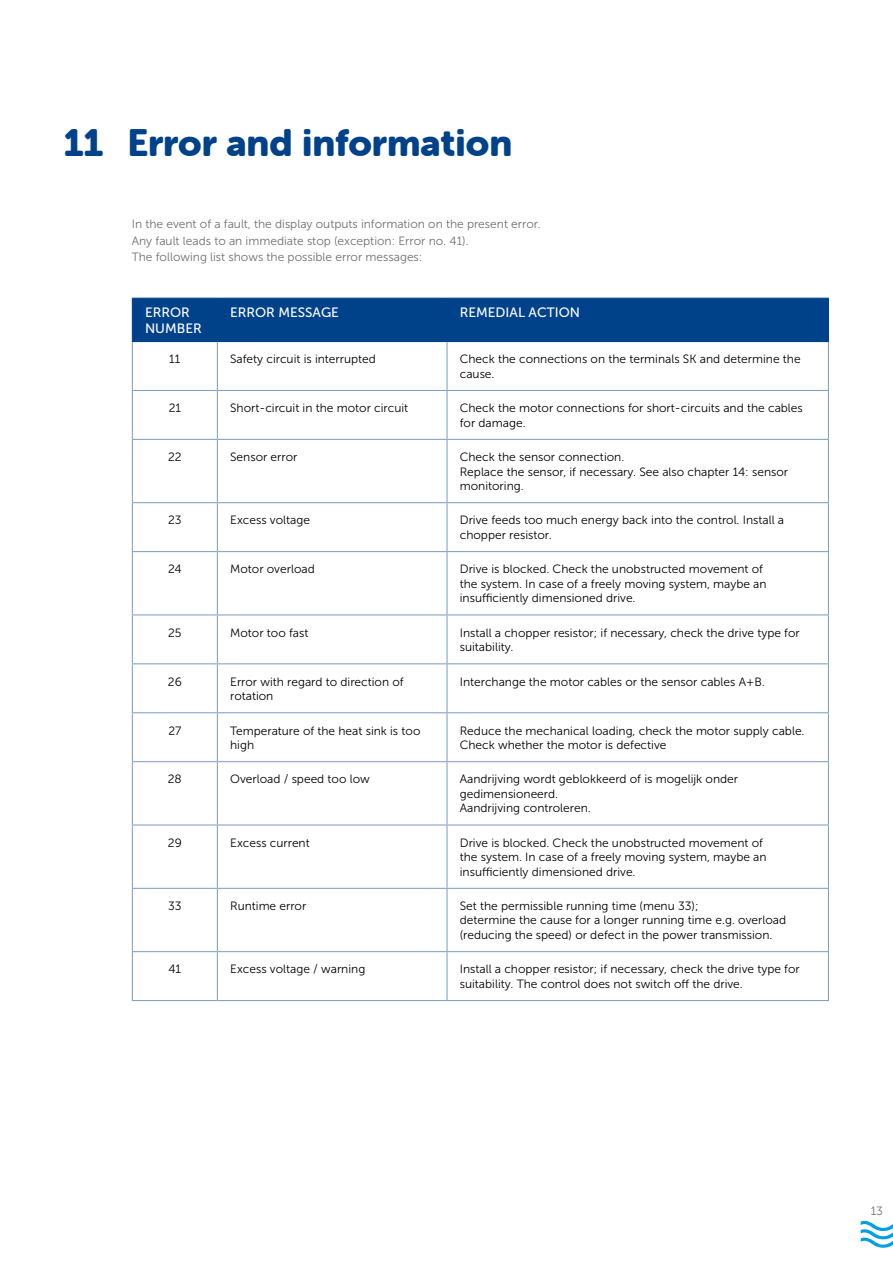
<style>
.page{position:relative;width:893px;height:1263px;background:#fff}
.page>*{position:absolute;margin:0;border:0;box-sizing:border-box;transform-origin:0 0}
.t1{font:37.5px "Museo Sans Rounded 900";color:#004289}
.t2{font:13.5px/16.2px "Museo Sans 500";color:#fff}
.t3{font:12px/14.4px "Museo Sans 300";color:#000}
.t4{font:12px/16.5px "Museo Sans 300";color:#706f6f}
</style>
<div class="page">
<svg style="left:861px;top:1221px;width:32px;height:27px"></svg>
<div style="left:133px;top:299px;width:695px;height:42px;background:#004289"></div>
<hr style="left:132px;top:298px;width:85px;height:1px;background:#004289">
<hr style="left:132px;top:299px;width:1px;height:42px;background:#004289">
<hr style="left:217px;top:298px;width:230px;height:1px;background:#004289">
<hr style="left:217px;top:299px;width:1px;height:42px;background:#004289">
<hr style="left:447px;top:298px;width:382px;height:1px;background:#004289">
<hr style="left:446px;top:299px;width:2px;height:42px;background:#004289">
<hr style="left:828px;top:299px;width:1px;height:42px;background:#004289">
<hr style="left:132px;top:341px;width:85px;height:1px;background:#004289">
<hr style="left:217px;top:341px;width:230px;height:1px;background:#004289">
<hr style="left:447px;top:341px;width:382px;height:1px;background:#004289">
<hr style="left:132px;top:342px;width:1px;height:48px;background:#80a1c4">
<hr style="left:217px;top:342px;width:1px;height:48px;background:#80a1c4">
<hr style="left:446px;top:342px;width:2px;height:48px;background:#80a1c4">
<hr style="left:828px;top:342px;width:1px;height:48px;background:#80a1c4">
<hr style="left:132px;top:390px;width:85px;height:1px;background:#80a1c4">
<hr style="left:132px;top:391px;width:1px;height:48px;background:#80a1c4">
<hr style="left:217px;top:390px;width:230px;height:1px;background:#80a1c4">
<hr style="left:217px;top:391px;width:1px;height:48px;background:#80a1c4">
<hr style="left:447px;top:390px;width:382px;height:1px;background:#80a1c4">
<hr style="left:446px;top:391px;width:2px;height:48px;background:#80a1c4">
<hr style="left:828px;top:391px;width:1px;height:48px;background:#80a1c4">
<hr style="left:132px;top:439px;width:85px;height:1px;background:#80a1c4">
<hr style="left:132px;top:440px;width:1px;height:62px;background:#80a1c4">
<hr style="left:217px;top:439px;width:230px;height:1px;background:#80a1c4">
<hr style="left:217px;top:440px;width:1px;height:62px;background:#80a1c4">
<hr style="left:447px;top:439px;width:382px;height:1px;background:#80a1c4">
<hr style="left:446px;top:440px;width:2px;height:62px;background:#80a1c4">
<hr style="left:828px;top:440px;width:1px;height:62px;background:#80a1c4">
<hr style="left:132px;top:502px;width:85px;height:1px;background:#80a1c4">
<hr style="left:132px;top:503px;width:1px;height:48px;background:#80a1c4">
<hr style="left:217px;top:502px;width:230px;height:1px;background:#80a1c4">
<hr style="left:217px;top:503px;width:1px;height:48px;background:#80a1c4">
<hr style="left:447px;top:502px;width:382px;height:1px;background:#80a1c4">
<hr style="left:446px;top:503px;width:2px;height:48px;background:#80a1c4">
<hr style="left:828px;top:503px;width:1px;height:48px;background:#80a1c4">
<hr style="left:132px;top:551px;width:85px;height:1px;background:#80a1c4">
<hr style="left:132px;top:552px;width:1px;height:62px;background:#80a1c4">
<hr style="left:217px;top:551px;width:230px;height:1px;background:#80a1c4">
<hr style="left:217px;top:552px;width:1px;height:62px;background:#80a1c4">
<hr style="left:447px;top:551px;width:382px;height:1px;background:#80a1c4">
<hr style="left:446px;top:552px;width:2px;height:62px;background:#80a1c4">
<hr style="left:828px;top:552px;width:1px;height:62px;background:#80a1c4">
<hr style="left:132px;top:614px;width:85px;height:1px;background:#80a1c4">
<hr style="left:132px;top:615px;width:1px;height:48px;background:#80a1c4">
<hr style="left:217px;top:614px;width:230px;height:1px;background:#80a1c4">
<hr style="left:217px;top:615px;width:1px;height:48px;background:#80a1c4">
<hr style="left:447px;top:614px;width:382px;height:1px;background:#80a1c4">
<hr style="left:446px;top:615px;width:2px;height:48px;background:#80a1c4">
<hr style="left:828px;top:615px;width:1px;height:48px;background:#80a1c4">
<hr style="left:132px;top:663px;width:85px;height:1px;background:#80a1c4">
<hr style="left:132px;top:664px;width:1px;height:48px;background:#80a1c4">
<hr style="left:217px;top:663px;width:230px;height:1px;background:#80a1c4">
<hr style="left:217px;top:664px;width:1px;height:48px;background:#80a1c4">
<hr style="left:447px;top:663px;width:382px;height:1px;background:#80a1c4">
<hr style="left:446px;top:664px;width:2px;height:48px;background:#80a1c4">
<hr style="left:828px;top:664px;width:1px;height:48px;background:#80a1c4">
<hr style="left:132px;top:712px;width:85px;height:1px;background:#80a1c4">
<hr style="left:132px;top:713px;width:1px;height:48px;background:#80a1c4">
<hr style="left:217px;top:712px;width:230px;height:1px;background:#80a1c4">
<hr style="left:217px;top:713px;width:1px;height:48px;background:#80a1c4">
<hr style="left:447px;top:712px;width:382px;height:1px;background:#80a1c4">
<hr style="left:446px;top:713px;width:2px;height:48px;background:#80a1c4">
<hr style="left:828px;top:713px;width:1px;height:48px;background:#80a1c4">
<hr style="left:132px;top:761px;width:85px;height:1px;background:#80a1c4">
<hr style="left:132px;top:762px;width:1px;height:62px;background:#80a1c4">
<hr style="left:217px;top:761px;width:230px;height:1px;background:#80a1c4">
<hr style="left:217px;top:762px;width:1px;height:62px;background:#80a1c4">
<hr style="left:447px;top:761px;width:382px;height:1px;background:#80a1c4">
<hr style="left:446px;top:762px;width:2px;height:62px;background:#80a1c4">
<hr style="left:828px;top:762px;width:1px;height:62px;background:#80a1c4">
<hr style="left:132px;top:824px;width:85px;height:1px;background:#80a1c4">
<hr style="left:132px;top:825px;width:1px;height:63px;background:#80a1c4">
<hr style="left:217px;top:824px;width:230px;height:1px;background:#80a1c4">
<hr style="left:217px;top:825px;width:1px;height:63px;background:#80a1c4">
<hr style="left:447px;top:824px;width:382px;height:1px;background:#80a1c4">
<hr style="left:446px;top:825px;width:2px;height:63px;background:#80a1c4">
<hr style="left:828px;top:825px;width:1px;height:63px;background:#80a1c4">
<hr style="left:132px;top:888px;width:85px;height:1px;background:#80a1c4">
<hr style="left:132px;top:889px;width:1px;height:62px;background:#80a1c4">
<hr style="left:217px;top:888px;width:230px;height:1px;background:#80a1c4">
<hr style="left:217px;top:889px;width:1px;height:62px;background:#80a1c4">
<hr style="left:447px;top:888px;width:382px;height:1px;background:#80a1c4">
<hr style="left:446px;top:889px;width:2px;height:62px;background:#80a1c4">
<hr style="left:828px;top:889px;width:1px;height:62px;background:#80a1c4">
<hr style="left:132px;top:951px;width:85px;height:1px;background:#80a1c4">
<hr style="left:132px;top:952px;width:1px;height:48px;background:#80a1c4">
<hr style="left:217px;top:951px;width:230px;height:1px;background:#80a1c4">
<hr style="left:217px;top:952px;width:1px;height:48px;background:#80a1c4">
<hr style="left:447px;top:951px;width:382px;height:1px;background:#80a1c4">
<hr style="left:446px;top:952px;width:2px;height:48px;background:#80a1c4">
<hr style="left:828px;top:952px;width:1px;height:48px;background:#80a1c4">
<hr style="left:132px;top:1000px;width:85px;height:1px;background:#80a1c4">
<hr style="left:217px;top:1000px;width:230px;height:1px;background:#80a1c4">
<hr style="left:447px;top:1000px;width:382px;height:1px;background:#80a1c4">
<h1 class="t1" style="left:64px;top:121px;width:450px">11 Error and information</h1>
<p class="t4" style="left:132px;top:216px;width:410px">In the event of a fault, the display outputs information on the present error.<br>Any fault leads to an immediate stop (exception: Error no. 41).<br>The following list shows the possible error messages:</p>
<p class="t2" style="left:145px;top:304px;width:58px">ERROR<br>NUMBER</p>
<p class="t2" style="left:230px;top:304px;width:110px">ERROR MESSAGE</p>
<p class="t2" style="left:460px;top:304px;width:122px">REMEDIAL ACTION</p>
<p class="t3" style="left:169px;top:352px;width:13px">11</p>
<p class="t3" style="left:230px;top:352px;width:147px">Safety circuit is interrupted</p>
<p class="t3" style="left:460px;top:352px;width:342px">Check the connections on the terminals SK and determine the cause.</p>
<p class="t3" style="left:169px;top:401px;width:14px">21</p>
<p class="t3" style="left:230px;top:401px;width:180px">Short-circuit in the motor circuit</p>
<p class="t3" style="left:460px;top:401px;width:345px">Check the motor connections for short-circuits and the cables for damage.</p>
<p class="t3" style="left:168px;top:450px;width:15px">22</p>
<p class="t3" style="left:230px;top:450px;width:69px">Sensor error</p>
<p class="t3" style="left:460px;top:450px;width:330px">Check the sensor connection.<br>Replace the sensor, if necessary. See also chapter 14: sensor monitoring.</p>
<p class="t3" style="left:168px;top:513px;width:15px">23</p>
<p class="t3" style="left:230px;top:513px;width:81px">Excess voltage</p>
<p class="t3" style="left:460px;top:513px;width:326px">Drive feeds too much energy back into the control. Install a chopper resistor.</p>
<p class="t3" style="left:168px;top:562px;width:15px">24</p>
<p class="t3" style="left:230px;top:562px;width:86px">Motor overload</p>
<p class="t3" style="left:460px;top:562px;width:308px">Drive is blocked. Check the unobstructed movement of the system. In case of a freely moving system, maybe an insufficiently dimensioned drive.</p>
<p class="t3" style="left:168px;top:625px;width:15px">25</p>
<p class="t3" style="left:230px;top:625px;width:80px">Motor too fast</p>
<p class="t3" style="left:460px;top:625px;width:342px">Install a chopper resistor; if necessary, check the drive type for suitability.</p>
<p class="t3" style="left:168px;top:674px;width:15px">26</p>
<p class="t3" style="left:230px;top:674px;width:175px">Error with regard to direction of rotation</p>
<p class="t3" style="left:460px;top:674px;width:306px">Interchange the motor cables or the sensor cables A+B.</p>
<p class="t3" style="left:168px;top:723px;width:15px">27</p>
<p class="t3" style="left:230px;top:723px;width:192px">Temperature of the heat sink is too high</p>
<p class="t3" style="left:460px;top:723px;width:346px">Reduce the mechanical loading, check the motor supply cable.<br>Check whether the motor is defective</p>
<p class="t3" style="left:168px;top:772px;width:16px">28</p>
<p class="t3" style="left:230px;top:772px;width:141px">Overload / speed too low</p>
<p class="t3" style="left:460px;top:772px;width:280px">Aandrijving wordt geblokkeerd of is mogelijk onder gedimensioneerd.<br>Aandrijving controleren.</p>
<p class="t3" style="left:168px;top:835px;width:15px">29</p>
<p class="t3" style="left:230px;top:835px;width:81px">Excess current</p>
<p class="t3" style="left:460px;top:835px;width:308px">Drive is blocked. Check the unobstructed movement of the system. In case of a freely moving system, maybe an insufficiently dimensioned drive.</p>
<p class="t3" style="left:168px;top:899px;width:15px">33</p>
<p class="t3" style="left:230px;top:899px;width:78px">Runtime error</p>
<p class="t3" style="left:460px;top:899px;width:328px">Set the permissible running time (menu 33);<br>determine the cause for a longer running time e.g. overload (reducing the speed) or defect in the power transmission.</p>
<p class="t3" style="left:168px;top:962px;width:14px">41</p>
<p class="t3" style="left:230px;top:962px;width:137px">Excess voltage / warning</p>
<p class="t3" style="left:460px;top:962px;width:342px">Install a chopper resistor; if necessary, check the drive type for suitability. The control does not switch off the drive.</p>
<p class="t4" style="left:871px;top:1202px;width:14px">13</p>
</div>
